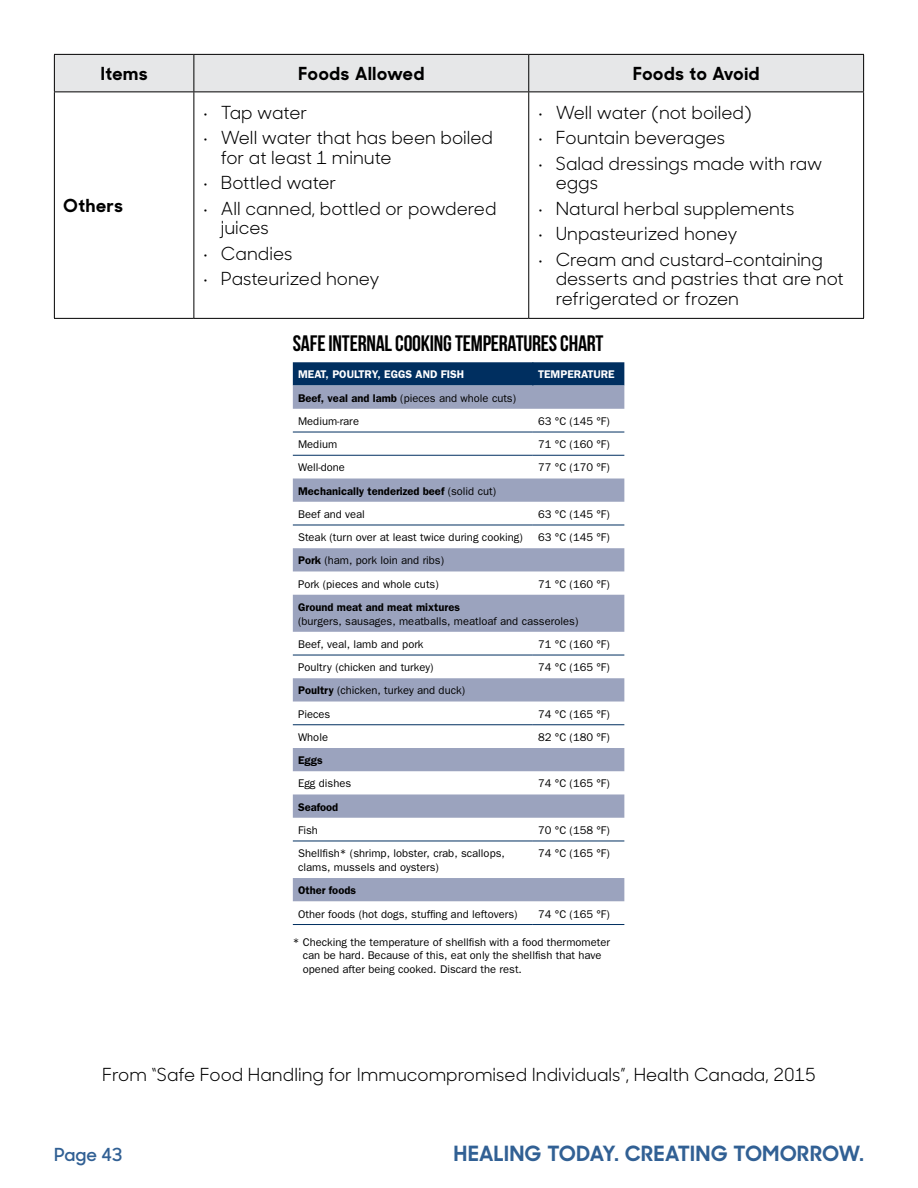
<style>
.page{position:relative;width:918px;height:1188px;background:#fff}
.page>*{position:absolute;margin:0;border:0;box-sizing:border-box;transform-origin:0 0}
.t1{font:22.35px "Bebas Neue";letter-spacing:-.01em;color:#000}
.t2{font:700 21px "Sharp Sans No 1";letter-spacing:.025em;color:#316094}
.Body_Text{font:18px/19.5px "Sharp Sans No 1";color:#000}
.t3{font:700 18px "Sharp Sans No 1";letter-spacing:.04em;color:#000}
.t4{font:600 18px "Sharp Sans No 1";color:#316094}
.t5{font:11.25px/23.2px "Franklin Gothic";color:#000}
.t6{font:600 11.25px/23.2px "Franklin Gothic";color:#000}
.t7{font:600 11.25px "Franklin Gothic";color:#fff}
.s1{font-weight:600}
.s2{font-weight:400}
</style>
<div class="page">
<div style="left:55px;top:55px;width:808px;height:37px;background:#e6e7e8"></div>
<hr style="left:54px;top:54px;width:140px;height:1px;background:#000">
<hr style="left:54px;top:55px;width:1px;height:37px;background:#000">
<hr style="left:194px;top:54px;width:335px;height:1px;background:#000">
<hr style="left:194px;top:55px;width:1px;height:37px;background:#000">
<hr style="left:529px;top:54px;width:335px;height:1px;background:#000">
<hr style="left:528px;top:55px;width:1px;height:37px;background:#000">
<hr style="left:863px;top:55px;width:1px;height:37px;background:#000">
<hr style="left:54px;top:92px;width:140px;height:1px;background:#000">
<hr style="left:54px;top:92px;width:1px;height:226px;background:#000">
<hr style="left:194px;top:92px;width:335px;height:1px;background:#000">
<hr style="left:194px;top:92px;width:1px;height:226px;background:#000">
<hr style="left:529px;top:92px;width:335px;height:1px;background:#000">
<hr style="left:528px;top:92px;width:1px;height:226px;background:#000">
<hr style="left:863px;top:92px;width:1px;height:226px;background:#000">
<hr style="left:54px;top:318px;width:140px;height:1px;background:#000">
<hr style="left:194px;top:318px;width:335px;height:1px;background:#000">
<hr style="left:529px;top:318px;width:335px;height:1px;background:#000">
<svg style="left:293px;top:386px;width:331px;height:515px"></svg>
<svg style="left:293px;top:362px;width:331px;height:24px;background:#083565"></svg>
<hr style="left:293px;top:432px;width:240px;height:1px;background:#002f60">
<hr style="left:533px;top:432px;width:91px;height:1px;background:#002f60">
<hr style="left:293px;top:455px;width:240px;height:1px;background:#002f60">
<hr style="left:533px;top:455px;width:91px;height:1px;background:#002f60">
<hr style="left:293px;top:525px;width:240px;height:1px;background:#002f60">
<hr style="left:533px;top:525px;width:91px;height:1px;background:#002f60">
<hr style="left:293px;top:655px;width:240px;height:1px;background:#002f60">
<hr style="left:533px;top:655px;width:91px;height:1px;background:#002f60">
<hr style="left:293px;top:724px;width:240px;height:1px;background:#002f60">
<hr style="left:533px;top:724px;width:91px;height:1px;background:#002f60">
<hr style="left:293px;top:841px;width:240px;height:1px;background:#002f60">
<hr style="left:533px;top:841px;width:91px;height:1px;background:#002f60">
<hr style="left:293px;top:924px;width:240px;height:1px;background:#002f60">
<hr style="left:533px;top:924px;width:91px;height:1px;background:#002f60">
<p class="t3" style="left:101px;top:60px;width:48px">Items</p>
<p class="t3" style="left:298px;top:60px;width:127px">Foods Allowed</p>
<p class="t3" style="left:633px;top:60px;width:128px">Foods to Avoid</p>
<p class="t3" style="left:63px;top:192px;width:61px">Others</p>
<p class="Body_Text" style="left:203px;top:102px;width:106px">• Tap water</p>
<p class="Body_Text" style="left:221px;top:127px;width:274px;text-indent:-18px">• Well water that has been boiled for at least 1 minute</p>
<p class="Body_Text" style="left:203px;top:172px;width:135px">• Bottled water</p>
<p class="Body_Text" style="left:221px;top:198px;width:277px;text-indent:-18px">• All canned, bottled or powdered juices</p>
<p class="Body_Text" style="left:203px;top:243px;width:91px">• Candies</p>
<p class="Body_Text" style="left:203px;top:268px;width:178px">• Pasteurized honey</p>
<p class="Body_Text" style="left:538px;top:102px;width:215px">• Well water (not boiled)</p>
<p class="Body_Text" style="left:538px;top:127px;width:189px">• Fountain beverages</p>
<p class="Body_Text" style="left:556px;top:153px;width:268px;text-indent:-18px">• Salad dressings made with raw eggs</p>
<p class="Body_Text" style="left:538px;top:198px;width:258px">• Natural herbal supplements</p>
<p class="Body_Text" style="left:538px;top:223px;width:201px">• Unpasteurized honey</p>
<p class="Body_Text" style="left:556px;top:249px;width:289px;text-indent:-18px">• Cream and custard-containing desserts and pastries that are not refrigerated or frozen</p>
<p class="t1" style="left:293px;top:331px;width:312px">SAFE INTERNAL COOKING TEMPERATURES CHART</p>
<p class="t7" style="left:298px;top:368px;width:168px">MEAT, POULTRY, EGGS AND FISH</p>
<p class="t7" style="left:538px;top:368px;width:78px">TEMPERATURE</p>
<p class="t5" style="left:298px;top:386px;width:220px"><span class="s1">Beef, veal and lamb</span> (pieces and whole cuts)<br>Medium-rare</p>
<p class="t5" style="left:538px;top:409px;width:73px">63 °C (145 °F)</p>
<p class="t5" style="left:298px;top:432px;width:41px">Medium</p>
<p class="t5" style="left:538px;top:432px;width:73px">71 °C (160 °F)</p>
<p class="t5" style="left:298px;top:456px;width:48px">Well-done</p>
<p class="t5" style="left:538px;top:456px;width:73px">77 °C (170 °F)</p>
<p class="t6" style="left:298px;top:479px;width:199px">Mechanically tenderized beef <span class="s2">(solid cut)<br>Beef and veal</span></p>
<p class="t5" style="left:538px;top:502px;width:73px">63 °C (145 °F)</p>
<p class="t5" style="left:298px;top:525px;width:226px">Steak (turn over at least twice during cooking)</p>
<p class="t5" style="left:538px;top:525px;width:73px">63 °C (145 °F)</p>
<p class="t5" style="left:298px;top:549px;width:148px"><span class="s1">Pork</span> (ham, pork loin and ribs)<br>Pork (pieces and whole cuts)</p>
<p class="t5" style="left:538px;top:572px;width:73px">71 °C (160 °F)</p>
<p class="t5" style="left:298px;top:600px;width:282px;line-height:13.8px"><span class="s1">Ground meat and meat mixtures<br></span>(burgers, sausages, meatballs, meatloaf and casseroles)</p>
<p class="t5" style="left:298px;top:632px;width:127px">Beef, veal, lamb and pork</p>
<p class="t5" style="left:538px;top:632px;width:73px">71 °C (160 °F)</p>
<p class="t5" style="left:298px;top:656px;width:137px">Poultry (chicken and turkey)</p>
<p class="t5" style="left:538px;top:656px;width:73px">74 °C (165 °F)</p>
<p class="t5" style="left:298px;top:679px;width:168px"><span class="s1">Poultry</span> (chicken, turkey and duck)<br>Pieces</p>
<p class="t5" style="left:538px;top:702px;width:73px">74 °C (165 °F)</p>
<p class="t5" style="left:298px;top:725px;width:31px">Whole</p>
<p class="t5" style="left:538px;top:725px;width:73px">82 °C (180 °F)</p>
<p class="t5" style="left:298px;top:749px;width:55px"><span class="s1">Eggs<br></span>Egg dishes</p>
<p class="t5" style="left:538px;top:772px;width:73px">74 °C (165 °F)</p>
<p class="t6" style="left:298px;top:795px;width:42px">Seafood<br><span class="s2">Fish</span></p>
<p class="t5" style="left:538px;top:818px;width:73px">70 °C (158 °F)</p>
<p class="t5" style="left:298px;top:846px;width:208px;line-height:13.8px">Shellfish* (shrimp, lobster, crab, scallops, clams, mussels and oysters)</p>
<p class="t5" style="left:538px;top:842px;width:73px">74 °C (165 °F)</p>
<p class="t5" style="left:298px;top:879px;width:221px"><span class="s1">Other foods<br></span>Other foods (hot dogs, stuffing and leftovers)</p>
<p class="t5" style="left:538px;top:902px;width:73px">74 °C (165 °F)</p>
<p class="t5" style="left:303px;top:935px;width:309px;line-height:13.8px;text-indent:-10px">* Checking the temperature of shellfish with a food thermometer can be hard. Because of this, eat only the shellfish that have opened after being cooked. Discard the rest.</p>
<p class="Body_Text" style="left:102px;top:1065px;width:715px">From “Safe Food Handling for Immucompromised Individuals”, Health Canada, 2015</p>
<h3 class="t4" style="left:54px;top:1141px;width:70px">Page 43</h3>
<h2 class="t2" style="left:454px;top:1138px;width:412px">HEALING TODAY. CREATING TOMORROW.</h2>
</div>
